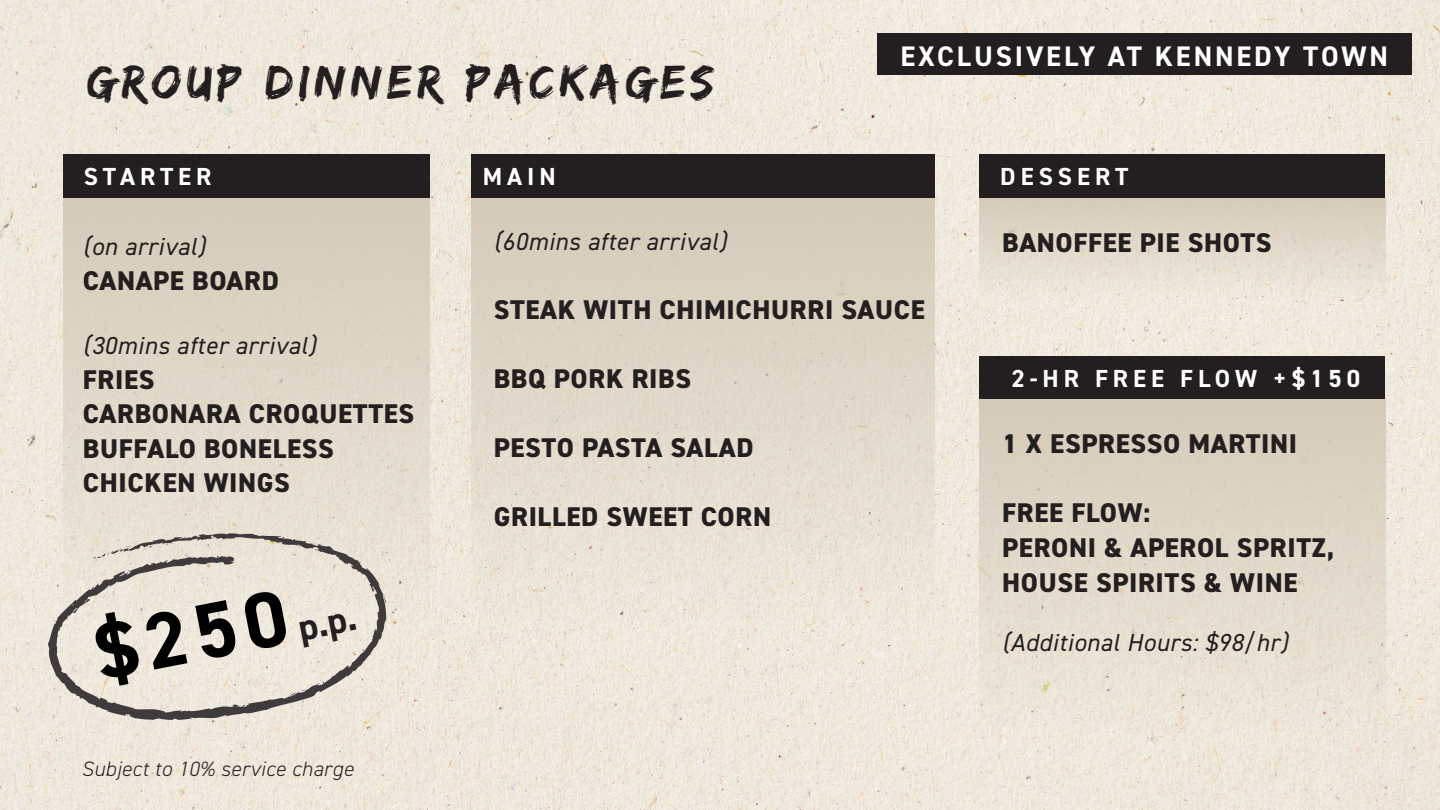
<style>
.page{position:relative;width:1440px;height:810px;background:#fff}
.page>*{position:absolute;margin:0;border:0;box-sizing:border-box;transform-origin:0 0}
.t1{font:700 79.05px "DIN2014";color:#000}
.t2{font:49.8px "Edo SZ";letter-spacing:.1em;color:#231f20}
.t3{font:700 37.42px "DIN2014";color:#231f20}
.t4{font:700 28.35px "DIN2014";letter-spacing:.1em;color:#fff}
.t5{font:800 27.15px/34.5px "DIN2014";letter-spacing:.025em;color:#231f20}
.t6{font:700 24.75px "DIN2014";letter-spacing:.2em;color:#fff}
.t7{font:italic 24.67px "DIN2014";letter-spacing:.025em;color:#231f20}
.t8{font:italic 300 20.85px "DIN2014";letter-spacing:.025em;color:#231f20}
</style>
<div class="page">
<img style="left:0;top:0;width:1440px;height:810px">
<div style="left:63px;top:154px;width:367px;height:43px;background:#231f20"></div>
<div style="left:63px;top:198px;width:367px;height:423px;background:linear-gradient(to bottom,#d6cbb9,#eee7da)"></div>
<div style="left:471px;top:154px;width:463px;height:43px;background:#231f20"></div>
<div style="left:471px;top:198px;width:463px;height:423px;background:linear-gradient(to bottom,#d5cbb9,#eee7db)"></div>
<div style="left:980px;top:154px;width:405px;height:43px;background:#231f20"></div>
<div style="left:980px;top:198px;width:405px;height:103px;background:linear-gradient(to bottom,#d5cab8,#f0e9dd)"></div>
<div style="left:980px;top:356px;width:405px;height:43px;background:#231f20"></div>
<div style="left:980px;top:400px;width:405px;height:332px;background:linear-gradient(to bottom,#d6cbb9,#eee7da)"></div>
<svg style="left:48px;top:533px;width:338px;height:187px;background:#dcd5ca"></svg>
<svg style="left:194px;top:535px;width:5px;height:6px"></svg>
<svg style="left:364px;top:570px;width:6px;height:6px"></svg>
<svg style="left:372px;top:635px;width:9px;height:8px"></svg>
<svg style="left:311px;top:543px;width:7px;height:7px"></svg>
<svg style="left:93px;top:552px;width:16px;height:7px"></svg>
<svg style="left:119px;top:546px;width:12px;height:6px"></svg>
<svg style="left:165px;top:537px;width:13px;height:8px"></svg>
<svg style="left:360px;top:649px;width:4px;height:5px"></svg>
<div style="left:877px;top:34px;width:535px;height:41px;background:#231f20"></div>
<h2 class="t2" style="left:87px;top:53px;width:629px">GROUP DINNER PACKAGES</h2>
<p class="t4" style="left:900px;top:37px;width:489px">EXCLUSIVELY AT KENNEDY TOWN</p>
<p class="t6" style="left:84px;top:160px;width:129px">STARTER</p>
<p class="t6" style="left:483px;top:160px;width:74px">MAIN</p>
<p class="t6" style="left:1000px;top:160px;width:130px">DESSERT</p>
<p class="t7" style="left:83px;top:231px;width:124px">(on arrival)</p>
<p class="t5" style="left:83px;top:263px;width:197px">CANAPE BOARD</p>
<p class="t7" style="left:494px;top:226px;width:234px">(60mins after arrival)</p>
<p class="t5" style="left:1002px;top:225px;width:271px">BANOFFEE PIE SHOTS</p>
<p class="t7" style="left:83px;top:330px;width:234px">(30mins after arrival)</p>
<p class="t5" style="left:83px;top:362px;width:333px">FRIES<br>CARBONARA CROQUETTES<br>BUFFALO BONELESS<br>CHICKEN WINGS</p>
<h1 class="t1" style="left:85px;top:602px;width:196px;rotate:-11deg">$250</h1>
<h3 class="t3" style="left:294px;top:604px;width:60px;rotate:-11deg">p.p.</h3>
<p class="t8" style="left:81px;top:756px;width:274px">Subject to 10% service charge</p>
<p class="t5" style="left:494px;top:292px;width:433px">STEAK WITH CHIMICHURRI SAUCE</p>
<p class="t5" style="left:494px;top:361px;width:199px">BBQ PORK RIBS</p>
<p class="t6" style="left:1011px;top:362px;width:350px">2-HR FREE FLOW +$150</p>
<p class="t5" style="left:494px;top:431px;width:261px">PESTO PASTA SALAD</p>
<p class="t5" style="left:1002px;top:427px;width:296px">1 X ESPRESSO MARTINI</p>
<p class="t5" style="left:494px;top:500px;width:279px">GRILLED SWEET CORN</p>
<p class="t5" style="left:1002px;top:496px;width:333px">FREE FLOW:<br>PERONI &amp; APEROL SPRITZ,<br>HOUSE SPIRITS &amp; WINE</p>
<p class="t7" style="left:1002px;top:627px;width:287px">(Additional Hours: $98/hr)</p>
</div>
